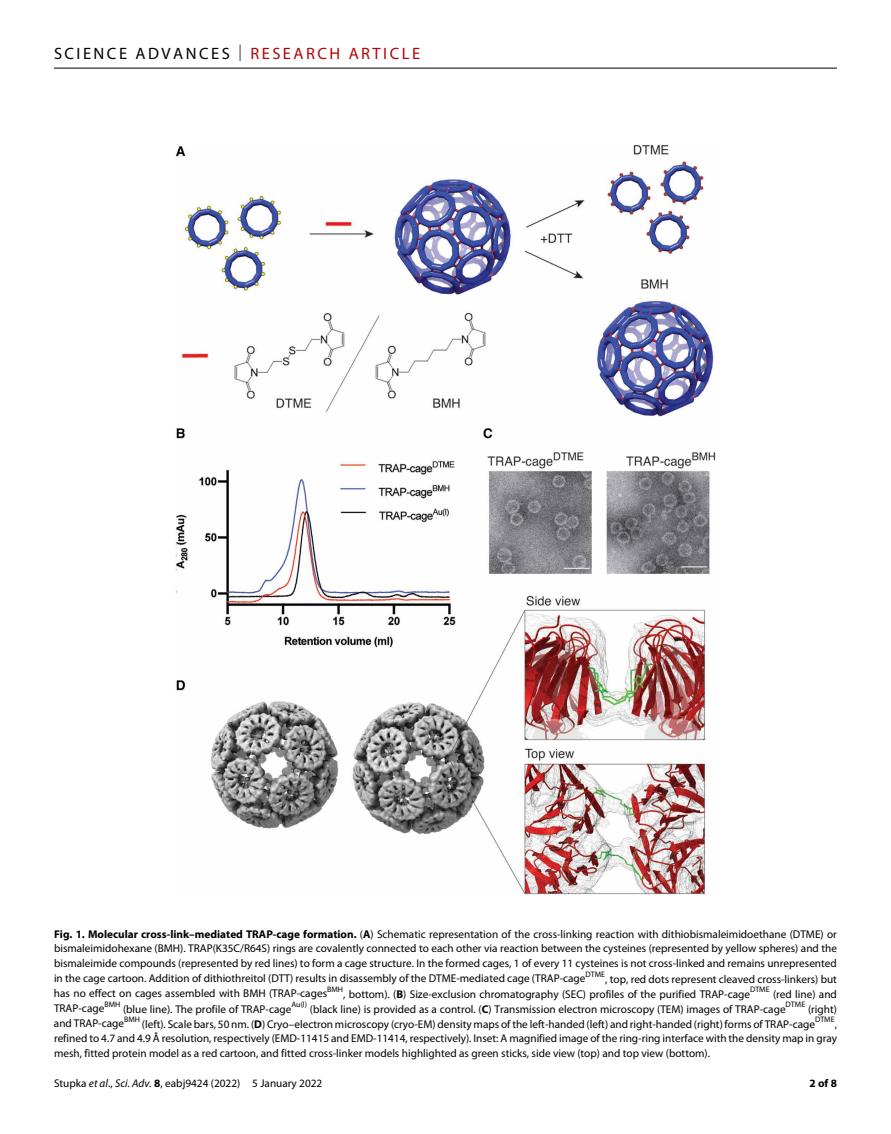
<style>
.page{position:relative;width:891px;height:1134px;background:#fff}
.page>*{position:absolute;margin:0;border:0;box-sizing:border-box;transform-origin:0 0}
.t1{font:16.5px "Myriad Pro";letter-spacing:.15em;color:#000}
.t2{font:11.25px/15px "Myriad Pro";color:#000;text-align:justify}
.t3{font:700 11.25px "Myriad Pro";color:#000}
.s1{font-weight:300}
.s2{color:#b10508}
.s3{font-weight:700}
.s4{font-style:italic}
</style>
<div class="page">
<hr style="left:54px;top:68px;width:783px;height:1px;background:#000">
<img style="left:176px;top:144px;width:540px;height:751px">
<h1 class="t1" style="left:54px;top:40px;width:368px">SCIENCE ADVANCES <span class="s1">|</span> <span class="s2">RESEARCH ARTICLE</span></h1>
<p class="t2" style="left:54px;top:926px;width:785px"><span class="s3">Fig. 1. Molecular cross-link–mediated TRAP-cage formation.</span> (<span class="s3">A</span>) Schematic representation of the cross-linking reaction with dithiobismaleimidoethane (DTME) or bismaleimidohexane (BMH). TRAP(K35C/R64S) rings are covalently connected to each other via reaction between the cysteines (represented by yellow spheres) and the bismaleimide compounds (represented by red lines) to form a cage structure. In the formed cages, 1 of every 11 cysteines is not cross-linked and remains unrepresented in the cage cartoon. Addition of dithiothreitol (DTT) results in disassembly of the DTME-mediated cage (TRAP-cage<sup>DTME</sup>, top, red dots represent cleaved cross-linkers) but has no effect on cages assembled with BMH (TRAP-cages<sup>BMH</sup>, bottom). (<span class="s3">B</span>) Size-exclusion chromatography (SEC) profiles of the purified TRAP-cage<sup>DTME</sup> (red line) and TRAP-cage<sup>BMH</sup> (blue line). The profile of TRAP-cage<sup>Au(I)</sup> (black line) is provided as a control. (<span class="s3">C</span>) Transmission electron microscopy (TEM) images of TRAP-cage<sup>DTME</sup> (right) and TRAP-cage<sup>BMH</sup> (left). Scale bars, 50 nm. (<span class="s3">D</span>) Cryo–electron microscopy (cryo-EM) density maps of the left-handed (left) and right-handed (right) forms of TRAP-cage<sup>DTME</sup>, refined to 4.7 and 4.9 Å resolution, respectively (EMD-11415 and EMD-11414, respectively). Inset: A magnified image of the ring-ring interface with the density map in gray mesh, fitted protein model as a red cartoon, and fitted cross-linker models highlighted as green sticks, side view (top) and top view (bottom).</p>
<p class="t2" style="left:54px;top:1076px;width:270px">Stupka <span class="s4">et al</span>., <span class="s4">Sci. Adv.</span> <span class="s3">8</span>, eabj9424 (2022) 5 January 2022</p>
<p class="t3" style="left:810px;top:1074px;width:29px">2 of 8</p>
</div>
